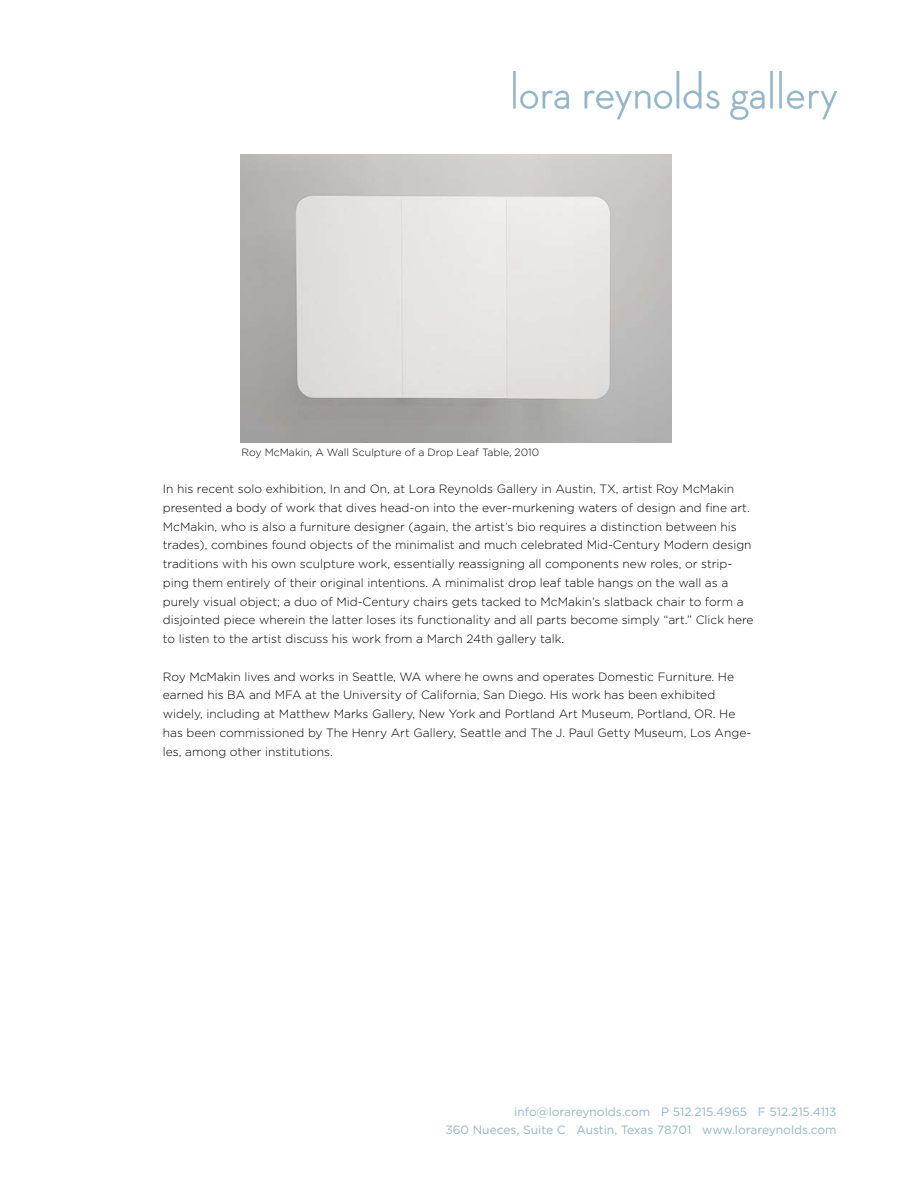
<style>
.page{position:relative;width:918px;height:1188px;background:#fff}
.page>*{position:absolute;margin:0;border:0;box-sizing:border-box;transform-origin:0 0}
.t1{font:300 12px/18.8px "Gotham";color:#000}
.t2{font:12px/18px "Gotham";color:#92b6c7;text-align:right}
.t3{font:300 10.5px "Gotham";color:#000}
</style>
<div class="page">
<svg style="left:513px;top:71px;width:56px;height:38px"></svg>
<svg style="left:585px;top:71px;width:134px;height:48px"></svg>
<svg style="left:730px;top:71px;width:43px;height:49px"></svg>
<svg style="left:779px;top:71px;width:58px;height:48px"></svg>
<img style="left:240px;top:155px;width:432px;height:288px">
<p class="t3" style="left:242px;top:446px;width:299px">Roy McMakin, A Wall Sculpture of a Drop Leaf Table, 2010</p>
<p class="t1" style="left:163px;top:479px;width:592px">In his recent solo exhibition, In and On, at Lora Reynolds Gallery in Austin, TX, artist Roy McMakin presented a body of work that dives head-on into the ever-murkening waters of design and fine art.<br>McMakin, who is also a furniture designer (again, the artist’s bio requires a distinction between his trades), combines found objects of the minimalist and much celebrated Mid-Century Modern design traditions with his own sculpture work, essentially reassigning all components new roles, or strip&shy;ping them entirely of their original intentions. A minimalist drop leaf table hangs on the wall as a purely visual object; a duo of Mid-Century chairs gets tacked to McMakin’s slatback chair to form a disjointed piece wherein the latter loses its functionality and all parts become simply “art.” Click here to listen to the artist discuss his work from a March 24th gallery talk.</p>
<p class="t1" style="left:163px;top:667px;width:590px">Roy McMakin lives and works in Seattle, WA where he owns and operates Domestic Furniture. He earned his BA and MFA at the University of California, San Diego. His work has been exhibited widely, including at Matthew Marks Gallery, New York and Portland Art Museum, Portland, OR. He has been commissioned by The Henry Art Gallery, Seattle and The J. Paul Getty Museum, Los Ange&shy;les, among other institutions.</p>
<p class="t2" style="left:446px;top:1102px;width:393px">info@lorareynolds.com P 512.215.4965 F 512.215.4113<br>360 Nueces, Suite C Austin, Texas 78701 www.lorareynolds.com</p>
</div>
